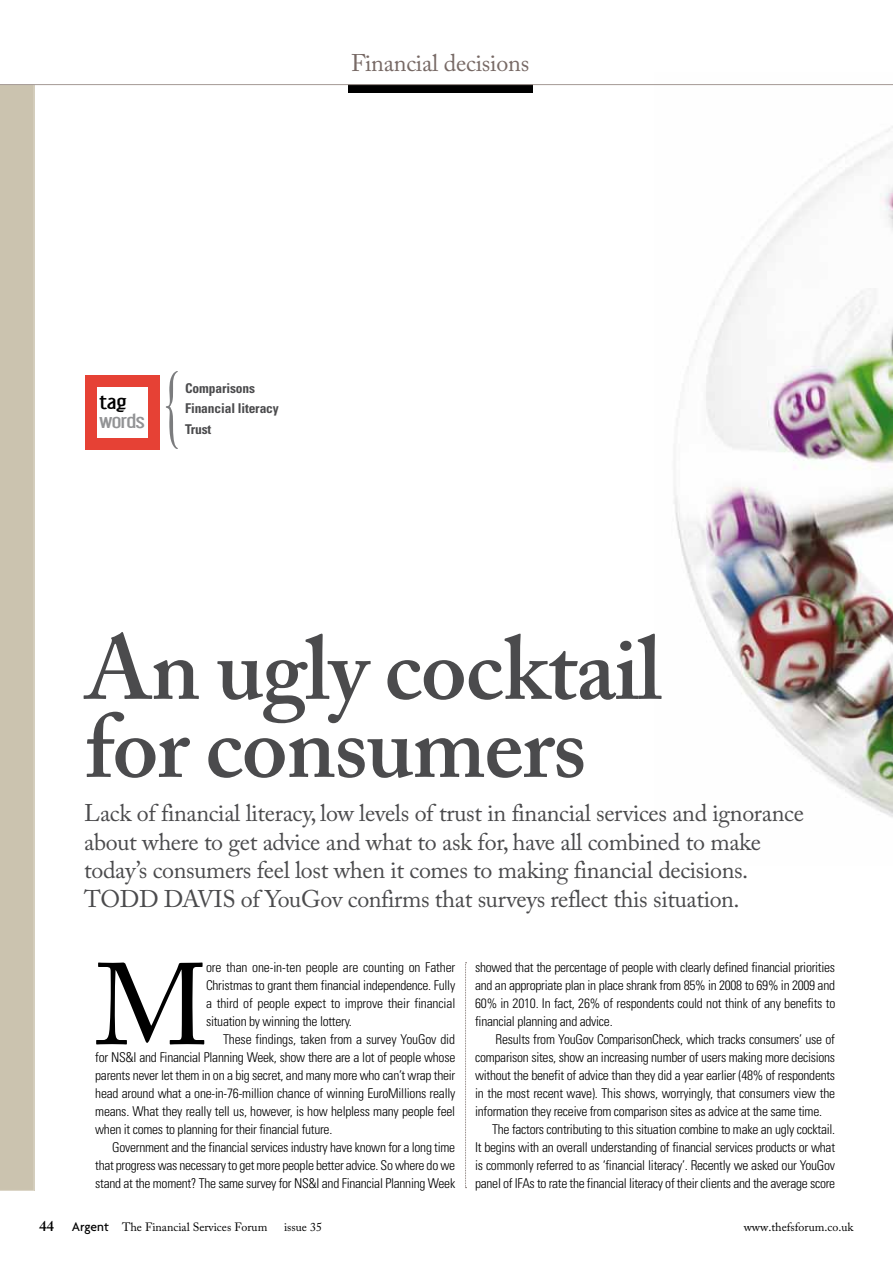
<style>
.page{position:relative;width:893px;height:1263px;background:#fff}
.page>*{position:absolute;margin:0;border:0;box-sizing:border-box;transform-origin:0 0}
.t1{font:114.75px "Adobe Caslon Pro";color:#000}
.t2{font:600 90px/78px "Adobe Caslon Pro";letter-spacing:-.015em;color:#4b4b4d}
.t3{font:24px/28.5px "Adobe Caslon Pro";letter-spacing:-.015em;color:#4b4b4d}
.t4{font:24px "Adobe Caslon Pro";letter-spacing:-.01em;color:#776965}
.t5{font:19.5px "Libel Suit";color:#929395;scale:1.45 1}
.t6{font:19.5px "Libel Suit";color:#000;scale:1.45 1}
.t7{font:300 condensed 13.5px/18px "Univers";letter-spacing:-.02em;color:#000;text-align:justify}
.t8{font:700 condensed 13.5px/20.5px "Univers";letter-spacing:-.01em;color:#4b4b4d}
.t9{font:12px "Adobe Caslon Pro";color:#000}
.s1{font-weight:600;font-size:15px}
.s2{font-family:"Agenda";font-weight:500;font-size:13.5px}
</style>
<div class="page">
<img style="left:655px;top:85px;width:238px;height:732px">
<div style="left:0;top:85px;width:34px;height:1106px;background:#cbc3af"></div>
<svg style="left:348px;top:85px;width:185px;height:7px"></svg>
<hr style="left:0;top:84px;width:893px;height:1px;background:#a49995">
<svg style="left:465px;top:962px;width:2px;height:226px"></svg>
<div style="left:85px;top:375px;width:75px;height:12px;background:#e64135"></div>
<div style="left:85px;top:438px;width:75px;height:12px;background:#e64135"></div>
<div style="left:85px;top:380px;width:12px;height:65px;background:#e64135"></div>
<div style="left:148px;top:378px;width:12px;height:65px;background:#e64135"></div>
<svg style="left:166px;top:371px;width:12px;height:78px"></svg>
<h3 class="t4" style="left:351px;top:49px;width:180px">Financial decisions</h3>
<h3 class="t6" style="left:99px;top:391px;width:21px">tag</h3>
<h3 class="t5" style="left:99px;top:411px;width:33px">words</h3>
<p class="t8" style="left:185px;top:377px;width:95px">Comparisons<br>Financial literacy<br>Trust</p>
<h2 class="t2" style="left:85px;top:629px;width:577px">An ugly cocktail for consumers</h2>
<p class="t3" style="left:84px;top:799px;width:721px">Lack of financial literacy, low levels of trust in financial services and ignorance about where to get advice and what to ask for, have all combined to make today’s consumers feel lost when it comes to making financial decisions.<br>TODD DAVIS of YouGov confirms that surveys reflect this situation.</p>
<h1 class="t1" style="left:95px;top:937px;width:114px">M</h1>
<p class="t7" style="left:206px;top:958px;width:251px">ore than one-in-ten people are counting on Father Christmas to grant them financial independence. Fully a third of people expect to improve their financial situation by winning the lottery.</p>
<p class="t7" style="left:95px;top:1030px;width:362px;text-indent:128px">These findings, taken from a survey YouGov did for NS&amp;I and Financial Planning Week, show there are a lot of people whose parents never let them in on a big secret, and many more who can’t wrap their head around what a one-in-76-million chance of winning EuroMillions really means. What they really tell us, however, is how helpless many people feel when it comes to planning for their financial future.</p>
<p class="t7" style="left:95px;top:1138px;width:361px;text-indent:17px">Government and the financial services industry have known for a long time that progress was necessary to get more people better advice. So where do we stand at the moment? The same survey for NS&amp;I and Financial Planning Week</p>
<p class="t7" style="left:475px;top:958px;width:362px">showed that the percentage of people with clearly defined financial priorities and an appropriate plan in place shrank from 85% in 2008 to 69% in 2009 and 60% in 2010. In fact, 26% of respondents could not think of any benefits to financial planning and advice.</p>
<p class="t7" style="left:496px;top:1030px;width:341px">Results from YouGov ComparisonCheck, which tracks consumers’ use of</p>
<p class="t7" style="left:475px;top:1048px;width:362px">comparison sites, show an increasing number of users making more decisions</p>
<p class="t7" style="left:475px;top:1066px;width:362px">without the benefit of advice than they did a year earlier (48% of respondents</p>
<p class="t7" style="left:475px;top:1084px;width:361px">in the most recent wave). This shows, worryingly, that consumers view the</p>
<p class="t7" style="left:475px;top:1102px;width:348px">information they receive from comparison sites as advice at the same time.</p>
<p class="t7" style="left:492px;top:1120px;width:345px">The factors contributing to this situation combine to make an ugly cocktail.</p>
<p class="t7" style="left:475px;top:1138px;width:361px">It begins with an overall understanding of financial services products or what</p>
<p class="t7" style="left:475px;top:1156px;width:361px">is commonly referred to as ‘financial literacy’. Recently we asked our YouGov</p>
<p class="t7" style="left:475px;top:1174px;width:362px">panel of IFAs to rate the financial literacy of their clients and the average score</p>
<p class="t9" style="left:39px;top:1220px;width:230px"><span class="s1">44</span> <span class="s2">Argent</span> The Financial Services Forum</p>
<p class="t9" style="left:284px;top:1220px;width:39px">issue 35</p>
<p class="t9" style="left:744px;top:1220px;width:111px">www.thefsforum.co.uk</p>
</div>
